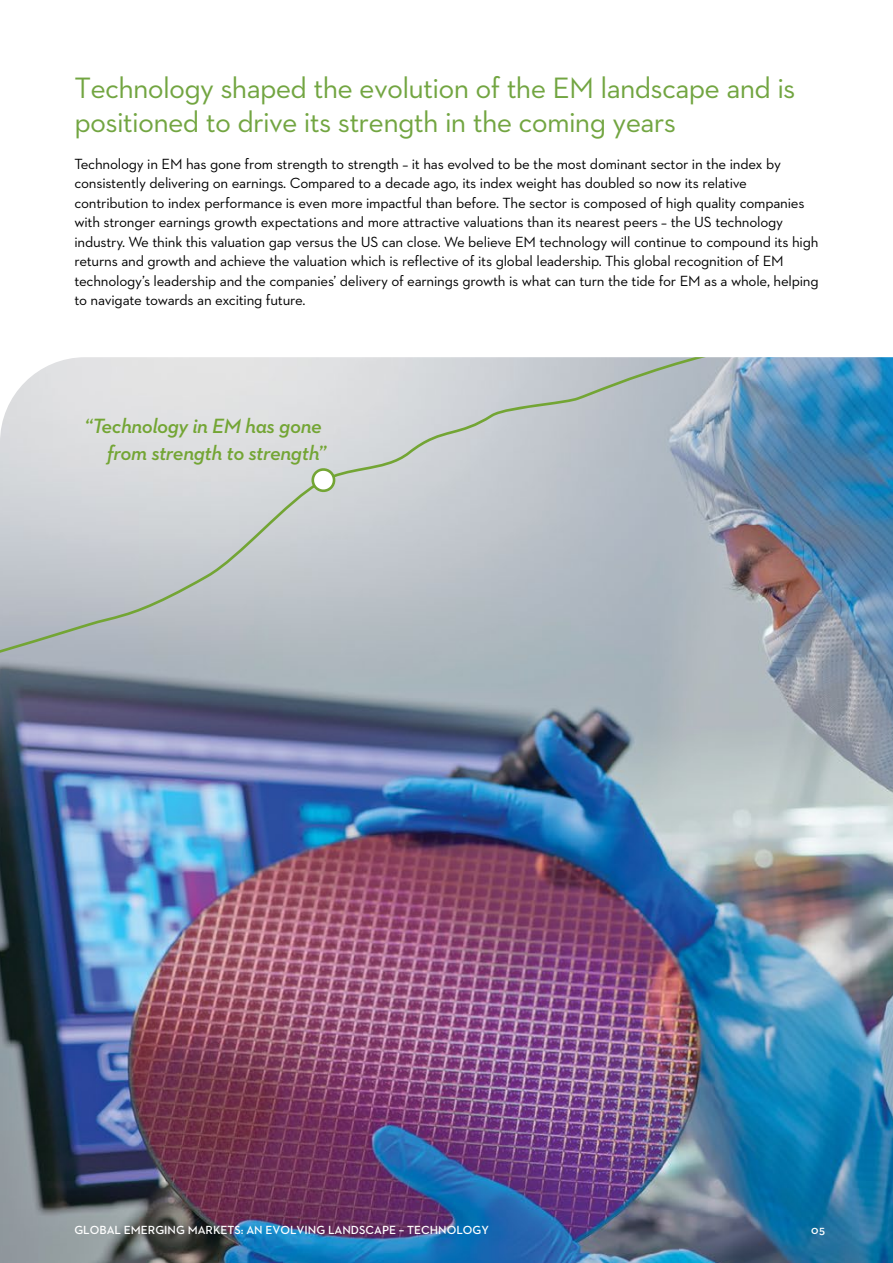
<style>
.page{position:relative;width:893px;height:1263px;background:#fff}
.page>*{position:absolute;margin:0;border:0;box-sizing:border-box;transform-origin:0 0}
.t1{font:30px/34.5px "Neutraface 2 Text";letter-spacing:-.025em;color:#72a541}
.t2{font:italic 600 21px/27px "Neutraface 2 Text";letter-spacing:-.02em;color:#73a534;text-align:right}
.t3{font:15px/19.5px "Neutraface 2 Text";letter-spacing:-.015em;color:#000}
.t4{font:600 12px "Neutraface 2 Text";color:#fff}
</style>
<div class="page">
<img style="left:0;top:357px;width:893px;height:906px">
<svg style="left:0;top:357px;width:732px;height:332px"></svg>
<svg style="left:312px;top:465px;width:27px;height:31px"></svg>
<h1 class="t1" style="left:74px;top:70px;width:723px">Technology shaped the evolution of the EM landscape and is positioned to drive its strength in the coming years</h1>
<p class="t3" style="left:74px;top:154px;width:746px">Technology in EM has gone from strength to strength – it has evolved to be the most dominant sector in the index by consistently delivering on earnings. Compared to a decade ago, its index weight has doubled so now its relative contribution to index performance is even more impactful than before. The sector is composed of high quality companies with stronger earnings growth expectations and more attractive valuations than its nearest peers – the US technology industry. We think this valuation gap versus the US can close. We believe EM technology will continue to compound its high returns and growth and achieve the valuation which is reflective of its global leadership. This global recognition of EM technology’s leadership and the companies’ delivery of earnings growth is what can turn the tide for EM as a whole, helping to navigate towards an exciting future.</p>
<h2 class="t2" style="left:84px;top:412px;width:243px">“Technology in EM has gone from strength to strength”</h2>
<p class="t4" style="left:74px;top:1222px;width:416px">GLOBAL EMERGING MARKETS: AN EVOLVING LANDSCAPE – TECHNOLOGY</p>
<p class="t4" style="left:811px;top:1222px;width:15px">05</p>
</div>
